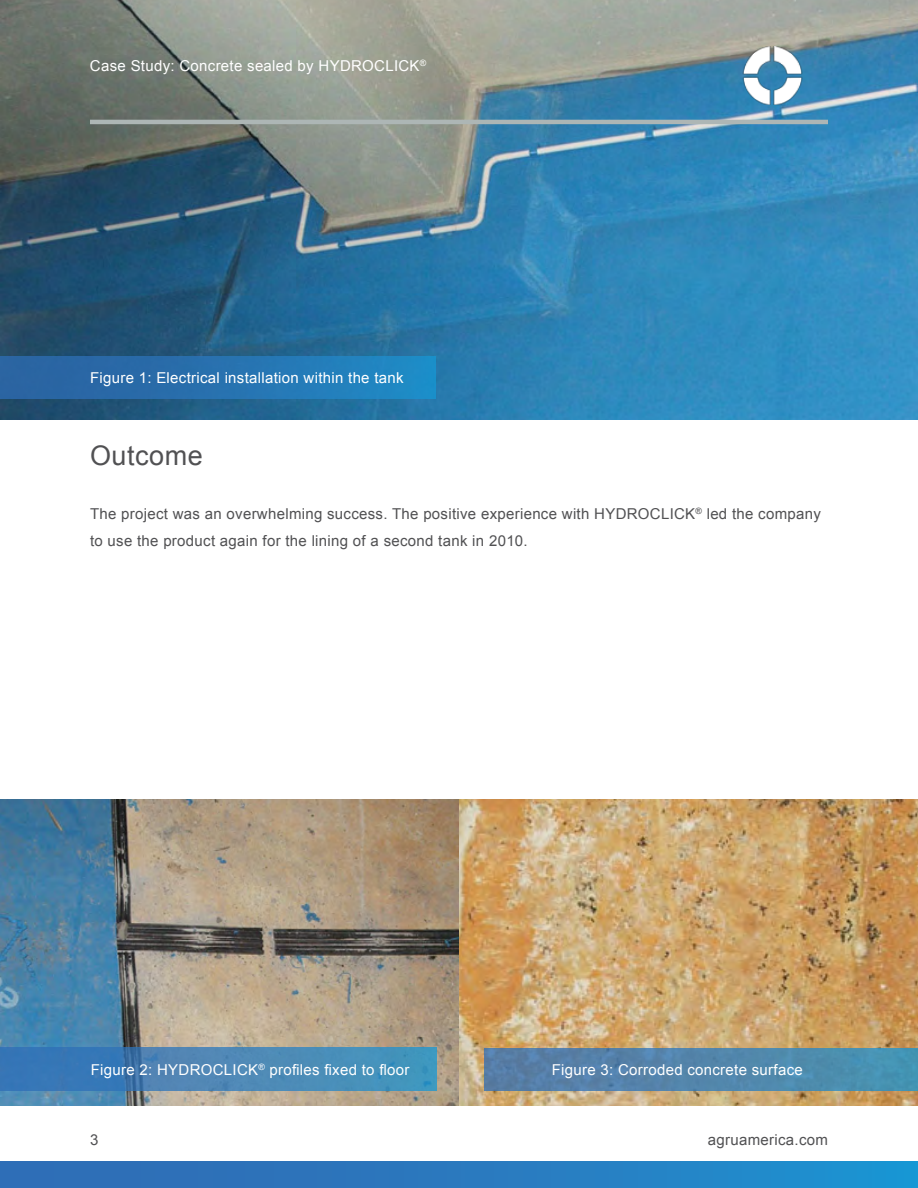
<style>
.page{position:relative;width:918px;height:1188px;background:#fff}
.page>*{position:absolute;margin:0;border:0;box-sizing:border-box;transform-origin:0 0}
.t1{font:27px "Arial";letter-spacing:.02em;color:#515153}
.t2{font:15px/27px "Arial";letter-spacing:.02em;color:#515153}
.t3{font:15px "Arial";letter-spacing:.02em;color:#fff}
</style>
<div class="page">
<div style="left:0;top:1161px;width:918px;height:27px;background:linear-gradient(to right,#3268b2,#1e91d0)"></div>
<svg style="left:0;top:1161px;width:1px;height:27px"></svg>
<img style="left:0;top:0;width:918px;height:419px">
<div style="left:0;top:356px;width:436px;height:43px;background:linear-gradient(to right,#2d5e9c,#1f8ac6)"></div>
<img style="left:0;top:799px;width:918px;height:307px">
<svg style="left:1px;top:1048px;width:435px;height:42px;background:#4484b6"></svg>
<div style="left:484px;top:1048px;width:434px;height:43px;background:linear-gradient(to right,#5b7ba6,#4893b3)"></div>
<hr style="left:90px;top:120px;width:738px;height:4px;background:#adb6b5">
<p class="t3" style="left:90px;top:56px;width:338px">Case Study: Concrete sealed by HYDROCLICK<sup>®</sup></p>
<p class="t3" style="left:90px;top:368px;width:315px">Figure 1: Electrical installation within the tank</p>
<h1 class="t1" style="left:90px;top:438px;width:114px">Outcome</h1>
<p class="t2" style="left:90px;top:501px;width:732px">The project was an overwhelming success. The positive experience with HYDROCLICK<sup>®</sup> led the company to use the product again for the lining of a second tank in 2010.</p>
<p class="t3" style="left:91px;top:1060px;width:320px">Figure 2: HYDROCLICK<sup>®</sup> profiles fixed to floor</p>
<p class="t3" style="left:552px;top:1060px;width:253px">Figure 3: Corroded concrete surface</p>
<p class="t2" style="left:90px;top:1126px;width:10px">3</p>
<p class="t2" style="left:708px;top:1126px;width:122px">agruamerica.com</p>
</div>
